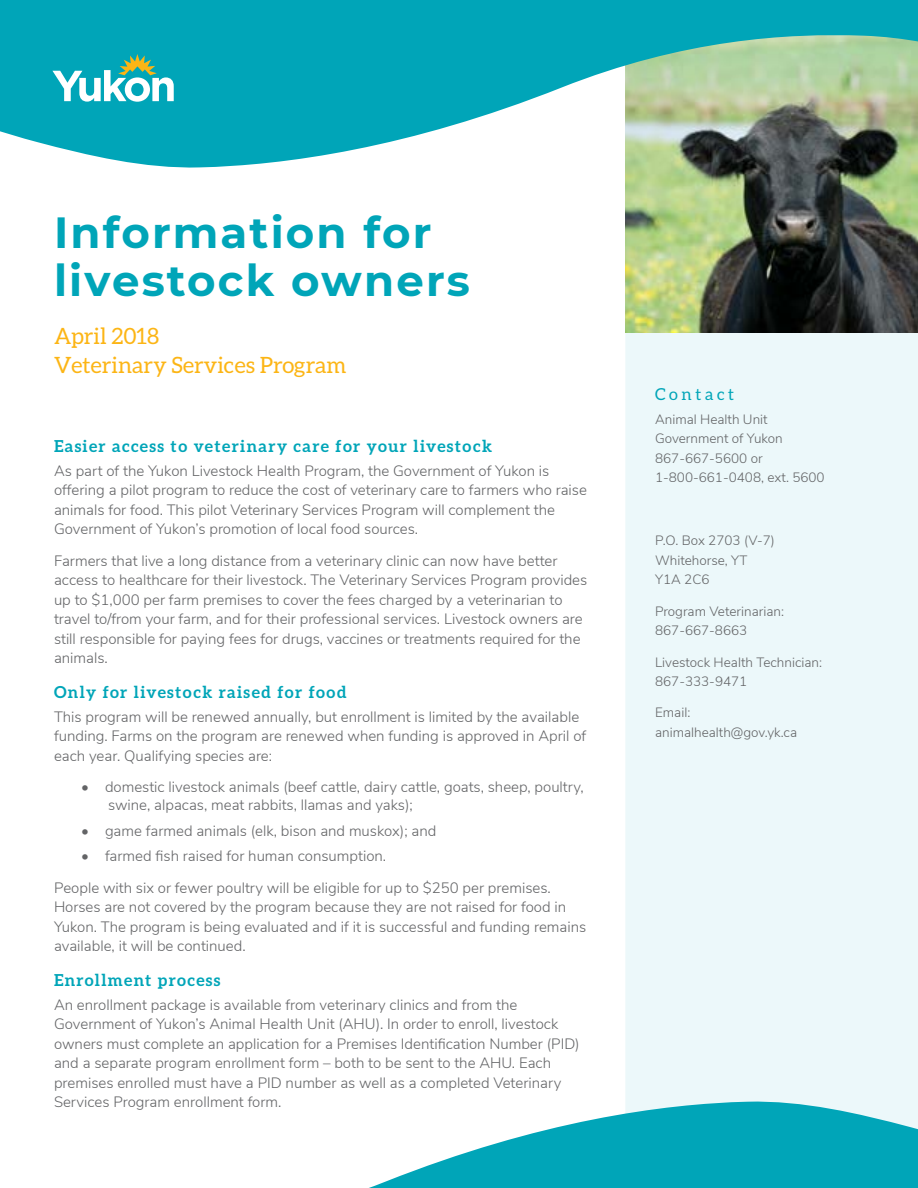
<style>
.page{position:relative;width:918px;height:1188px;background:#fff}
.page>*{position:absolute;margin:0;border:0;box-sizing:border-box;transform-origin:0 0}
.t1{font:700 43.5px/48px "Montserrat";letter-spacing:.05em;color:#00a5b8}
.t2{font:22.5px/28.5px "Aleo";color:#fcb515}
.t3{font:700 16.5px "Aleo";letter-spacing:.08em;color:#00a5b8}
.t4{font:16.5px "Aleo";letter-spacing:.22em;color:#00a5b8}
.t5{font:300 15px/19.5px "Nunito Sans";color:#636466}
.t6{font:300 13.5px/19.5px "Nunito Sans";color:#636466}
</style>
<div class="page">
<div style="left:625px;top:333px;width:293px;height:767px;background:#ecf8fa"></div>
<img style="left:625px;top:169px;width:293px;height:164px">
<svg style="left:0;top:0;width:918px;height:169px;background:#47b2b5"></svg>
<svg style="left:52px;top:54px;width:122px;height:48px"></svg>
<svg style="left:369px;top:1100px;width:549px;height:88px;fill:#00a5b8"></svg>
<h1 class="t1" style="left:54px;top:206px;width:418px">Information for livestock owners</h1>
<h2 class="t2" style="left:54px;top:322px;width:294px">April 2018<br>Veterinary Services Program</h2>
<p class="t3" style="left:54px;top:436px;width:440px">Easier access to veterinary care for your livestock</p>
<p class="t5" style="left:54px;top:460px;width:535px">As part of the Yukon Livestock Health Program, the Government of Yukon is offering a pilot program to reduce the cost of veterinary care to farmers who raise animals for food. This pilot Veterinary Services Program will complement the Government of Yukon’s promotion of local food sources.</p>
<p class="t5" style="left:54px;top:550px;width:535px">Farmers that live a long distance from a veterinary clinic can now have better access to healthcare for their livestock. The Veterinary Services Program provides up to $1,000 per farm premises to cover the fees charged by a veterinarian to travel to/from your farm, and for their professional services. Livestock owners are still responsible for paying fees for drugs, vaccines or treatments required for the animals.</p>
<p class="t3" style="left:54px;top:682px;width:294px">Only for livestock raised for food</p>
<p class="t5" style="left:54px;top:706px;width:534px">This program will be renewed annually, but enrollment is limited by the available funding. Farms on the program are renewed when funding is approved in April of each year. Qualifying species are:</p>
<p class="t5" style="left:108px;top:776px;width:477px;line-height:18.8px;text-indent:-27px">• domestic livestock animals (beef cattle, dairy cattle, goats, sheep, poultry, swine, alpacas, meat rabbits, llamas and yaks);</p>
<p class="t5" style="left:81px;top:820px;width:357px">• game farmed animals (elk, bison and muskox); and</p>
<p class="t5" style="left:54px;top:839px;width:498px;line-height:31.5px;text-indent:27px">• farmed fish raised for human consumption.<br>People with six or fewer poultry will be eligible for up to $250 per premises.</p>
<p class="t5" style="left:54px;top:896px;width:534px">Horses are not covered by the program because they are not raised for food in<br>Yukon. The program is being evaluated and if it is successful and funding remains available, it will be continued.</p>
<p class="t3" style="left:54px;top:970px;width:168px">Enrollment process</p>
<p class="t5" style="left:54px;top:994px;width:527px">An enrollment package is available from veterinary clinics and from the Government of Yukon’s Animal Health Unit (AHU). In order to enroll, livestock owners must complete an application for a Premises Identification Number (PID) and a separate program enrollment form – both to be sent to the AHU. Each premises enrolled must have a PID number as well as a completed Veterinary Services Program enrollment form.</p>
<p class="t4" style="left:655px;top:384px;width:81px">Contact</p>
<p class="t6" style="left:655px;top:408px;width:171px">Animal Health Unit<br>Government of Yukon<br>867-667-5600 or<br>1-800-661-0408, ext. 5600</p>
<p class="t6" style="left:655px;top:530px;width:121px">P.O. Box 2703 (V-7)<br>Whitehorse, YT<br>Y1A 2C6</p>
<p class="t6" style="left:655px;top:600px;width:130px">Program Veterinarian:<br>867-667-8663</p>
<p class="t6" style="left:655px;top:651px;width:169px">Livestock Health Technician:<br>867-333-9471</p>
<p class="t6" style="left:655px;top:702px;width:144px">Email: animalhealth@gov.yk.ca</p>
</div>
